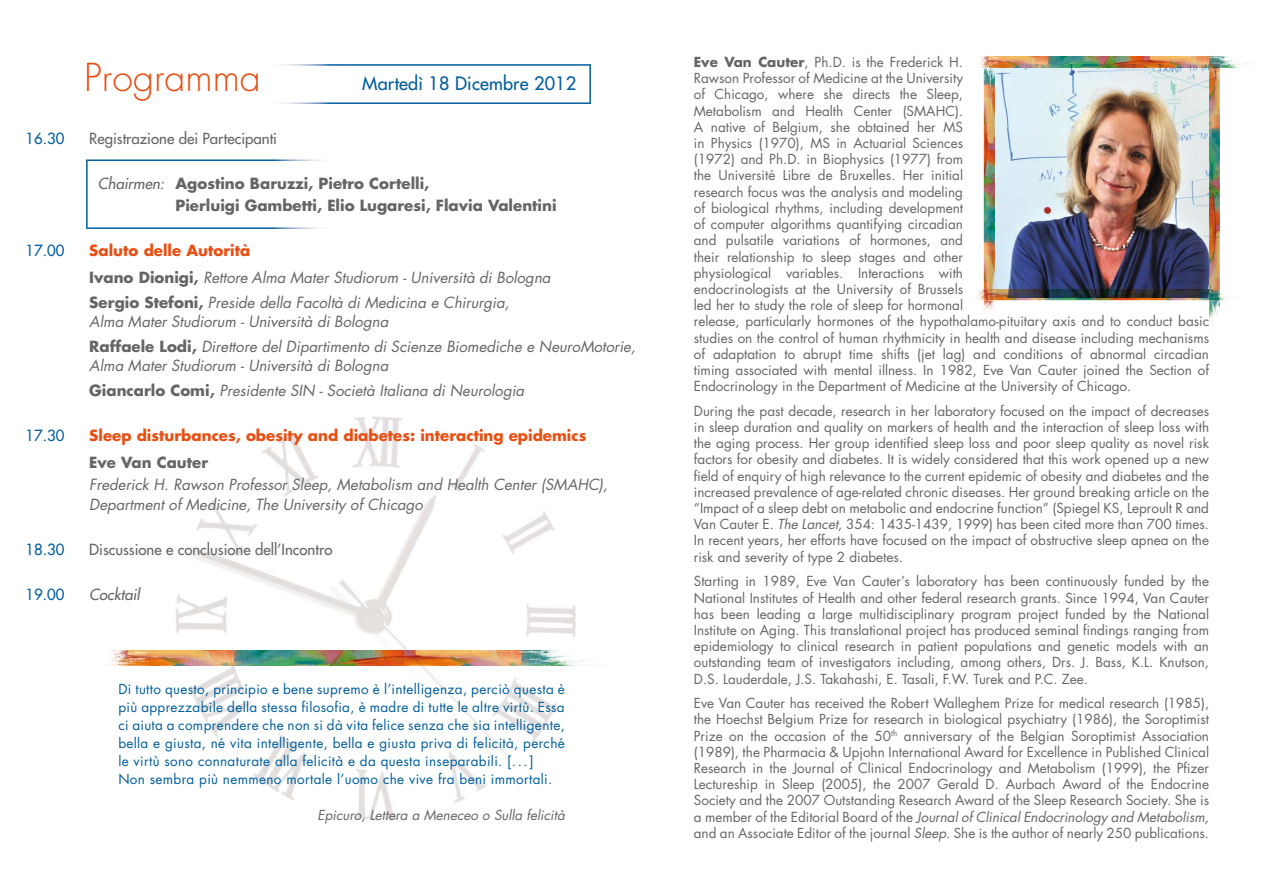
<style>
.page{position:relative;width:1263px;height:893px;background:#fff}
.page>*{position:absolute;margin:0;border:0;box-sizing:border-box;transform-origin:0 0}
.t1{font:300 37.5px "Futura";color:#e74f13}
.t2{font:18px "Futura";letter-spacing:.01em;color:#005d9d}
.t3{font:italic 15px/19.5px "Futura";color:#646567}
.t4{font:700 15px/22.5px "Futura";color:#646567}
.t5{font:15px "Futura";color:#646567}
.t6{font:700 15px "Futura";color:#e74f13}
.t7{font:15px "Futura";color:#005d9d}
.t8{font:italic 15px "Futura";color:#646567}
.t9{font:13.5px/16.2px "Futura";color:#646567;text-align:justify}
.t10{font:13.5px/18px "Futura";letter-spacing:.025em;color:#005d9d}
.t11{font:italic 13.5px "Futura";color:#646567}
.s1{font-weight:400;font-style:italic}
.s2{font-weight:700;font-style:normal;color:#e74f13}
.s3{font-weight:700;font-style:normal}
.s4{font-weight:700}
.s5{font-style:italic}
</style>
<div class="page">
<img style="left:111px;top:417px;width:486px;height:403px">
<img style="left:995px;top:67px;width:214px;height:222px">
<img style="left:984px;top:67px;width:11px;height:244px">
<img style="left:1209px;top:67px;width:11px;height:259px">
<img style="left:995px;top:56px;width:214px;height:11px">
<img style="left:1220px;top:56px;width:25px;height:11px">
<img style="left:977px;top:56px;width:7px;height:11px">
<svg style="left:984px;top:56px;width:11px;height:11px"></svg>
<svg style="left:1209px;top:56px;width:11px;height:11px"></svg>
<img style="left:975px;top:289px;width:260px;height:11px">
<img style="left:995px;top:289px;width:214px;height:8px">
<svg style="left:984px;top:289px;width:11px;height:11px"></svg>
<svg style="left:1209px;top:289px;width:11px;height:11px"></svg>
<img style="left:107px;top:651px;width:490px;height:14px">
<img style="left:282px;top:64px;width:309px;height:40px">
<img style="left:86px;top:159px;width:236px;height:70px">
<svg style="left:334px;top:181px;width:2px;height:8px"></svg>
<h1 class="t1" style="left:84px;top:53px;width:178px">Programma</h1>
<h2 class="t2" style="left:362px;top:71px;width:216px">Martedì 18 Dicembre 2012</h2>
<p class="t7" style="left:26px;top:129px;width:41px">16.30</p>
<p class="t5" style="left:89px;top:129px;width:189px">Registrazione dei Partecipanti</p>
<p class="t4" style="left:176px;top:172px;width:383px;text-indent:-78px"><span class="s1">Chairmen:</span> Agostino Baruzzi, Pietro Cortelli,<br>Pierluigi Gambetti, Elio Lugaresi, Flavia Valentini</p>
<p class="t7" style="left:26px;top:241px;width:41px">17.00</p>
<p class="t3" style="left:89px;top:237px;width:463px;line-height:26.7px"><span class="s2">Saluto delle Autorità<br></span><span class="s3">Ivano Dionigi,</span> Rettore Alma Mater Studiorum - Università di Bologna</p>
<p class="t3" style="left:89px;top:292px;width:422px"><span class="s3">Sergio Stefoni,</span> Preside della Facoltà di Medicina e Chirurgia,<br>Alma Mater Studiorum - Università di Bologna</p>
<p class="t3" style="left:89px;top:336px;width:548px"><span class="s3">Raffaele Lodi,</span> Direttore del Dipartimento di Scienze Biomediche e NeuroMotorie,<br>Alma Mater Studiorum - Università di Bologna</p>
<p class="t3" style="left:89px;top:381px;width:436px"><span class="s3">Giancarlo Comi,</span> Presidente SIN - Società Italiana di Neurologia</p>
<p class="t7" style="left:26px;top:426px;width:41px">17.30</p>
<p class="t6" style="left:89px;top:425px;width:499px">Sleep disturbances, obesity and diabetes: interacting epidemics</p>
<p class="t4" style="left:89px;top:451px;width:120px">Eve Van Cauter</p>
<p class="t3" style="left:89px;top:475px;width:520px">Frederick H. Rawson Professor Sleep, Metabolism and Health Center (SMAHC),<br>Department of Medicine, The University of Chicago</p>
<p class="t7" style="left:26px;top:540px;width:41px">18.30</p>
<p class="t5" style="left:89px;top:540px;width:245px">Discussione e conclusione dell’Incontro</p>
<p class="t7" style="left:26px;top:585px;width:41px">19.00</p>
<p class="t8" style="left:89px;top:585px;width:52px">Cocktail</p>
<p class="t10" style="left:118px;top:680px;width:448px">Di tutto questo, principio e bene supremo è l’intelligenza, perciò questa è più apprezzabile della stessa filosofia, è madre di tutte le altre virtù. Essa ci aiuta a comprendere che non si dà vita felice senza che sia intelligente, bella e giusta, né vita intelligente, bella e giusta priva di felicità, perché le virtù sono connaturate alla felicità e da questa inseparabili. [...]<br>Non sembra più nemmeno mortale l’uomo che vive fra beni immortali.</p>
<p class="t11" style="left:318px;top:806px;width:249px">Epicuro, Lettera a Meneceo o Sulla felicità</p>
<p class="t9" style="left:694px;top:54px;width:517px;text-align:left"><span class="s4">Eve Van Cauter</span>, Ph.D. is the Frederick H.<br>Rawson Professor of Medicine at the University<br>of Chicago, where she directs the Sleep,<br>Metabolism and Health Center (SMAHC).<br>A native of Belgium, she obtained her MS<br>in Physics (1970), MS in Actuarial Sciences<br>(1972) and Ph.D. in Biophysics (1977) from<br>the Université Libre de Bruxelles. Her initial<br>research focus was the analysis and modeling<br>of biological rhythms, including development<br>of computer algorithms quantifying circadian<br>and pulsatile variations of hormones, and<br>their relationship to sleep stages and other<br>physiological variables. Interactions with<br>endocrinologists at the University of Brussels<br>led her to study the role of sleep for hormonal<br>release, particularly hormones of the hypothalamo-pituitary axis and to conduct basic studies on the control of human rhythmicity in health and disease including mechanisms of adaptation to abrupt time shifts (jet lag) and conditions of abnormal circadian timing associated with mental illness. In 1982, Eve Van Cauter joined the Section of Endocrinology in the Department of Medicine at the University of Chicago.</p>
<p class="t9" style="left:694px;top:403px;width:517px">During the past decade, research in her laboratory focused on the impact of decreases in sleep duration and quality on markers of health and the interaction of sleep loss with the aging process. Her group identified sleep loss and poor sleep quality as novel risk factors for obesity and diabetes. It is widely considered that this work opened up a new field of enquiry of high relevance to the current epidemic of obesity and diabetes and the increased prevalence of age-related chronic diseases. Her ground breaking article on the “Impact of a sleep debt on metabolic and endocrine function” (Spiegel KS, Leproult R and Van Cauter E. <span class="s5">The Lancet,</span> 354: 1435-1439, 1999) has been cited more than 700 times.<br>In recent years, her efforts have focused on the impact of obstructive sleep apnea on the risk and severity of type 2 diabetes.</p>
<p class="t9" style="left:694px;top:573px;width:517px">Starting in 1989, Eve Van Cauter’s laboratory has been continuously funded by the National Institutes of Health and other federal research grants. Since 1994, Van Cauter has been leading a large multidisciplinary program project funded by the National Institute on Aging. This translational project has produced seminal findings ranging from epidemiology to clinical research in patient populations and genetic models with an outstanding team of investigators including, among others, Drs. J. Bass, K.L. Knutson, D.S. Lauderdale, J.S. Takahashi, E. Tasali, F.W. Turek and P.C. Zee.</p>
<p class="t9" style="left:694px;top:695px;width:517px">Eve Van Cauter has received the Robert Walleghem Prize for medical research (1985), the Hoechst Belgium Prize for research in biological psychiatry (1986), the Soroptimist Prize on the occasion of the 50<sup>th</sup> anniversary of the Belgian Soroptimist Association (1989), the Pharmacia &amp; Upjohn International Award for Excellence in Published Clinical Research in the Journal of Clinical Endocrinology and Metabolism (1999), the Pfizer Lectureship in Sleep (2005), the 2007 Gerald D. Aurbach Award of the Endocrine Society and the 2007 Outstanding Research Award of the Sleep Research Society. She is a member of the Editorial Board of the <span class="s5">Journal of Clinical Endocrinology and Metabolism, </span>and an Associate Editor of the journal <span class="s5">Sleep</span>. She is the author of nearly 250 publications.</p>
</div>
